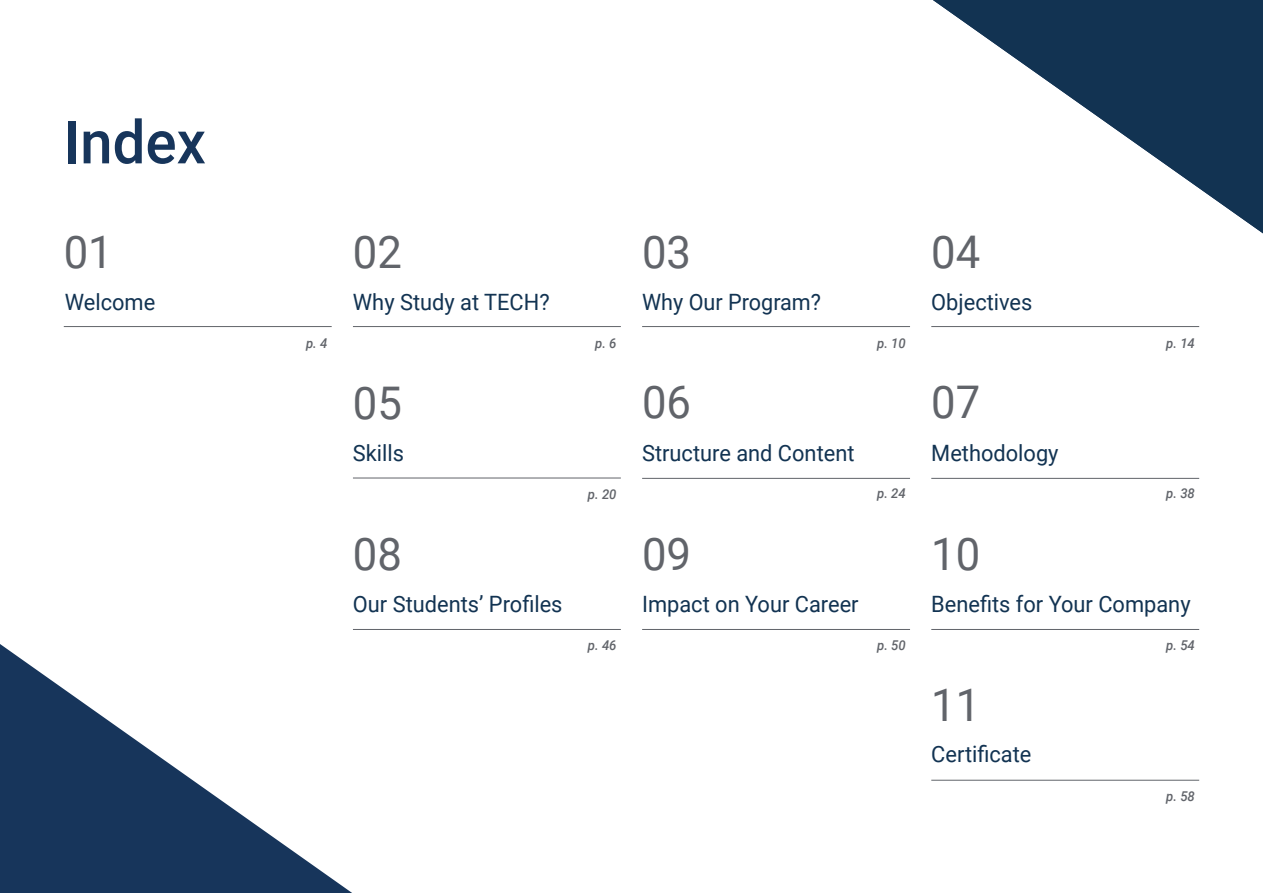
<style>
.page{position:relative;width:1263px;height:893px;background:#fff}
.page>*{position:absolute;margin:0;border:0;box-sizing:border-box;transform-origin:0 0}
.t1{font:500 60px "Roboto";color:#17355b}
.t2{font:45px "Roboto";color:#61646a}
.t3{font:22.5px "Roboto";color:#123352}
.t4{font:22.5px "Roboto";color:#123352;scale:.96 1}
.t5{font:italic 500 13.5px "Roboto";color:#61646a}
</style>
<div class="page">
<svg style="left:0;top:644px;width:352px;height:249px"></svg>
<hr style="left:64px;top:326px;width:268px;height:1px;background:#61646a">
<hr style="left:642px;top:478px;width:268px;height:1px;background:#61646a">
<hr style="left:353px;top:326px;width:268px;height:1px;background:#61646a">
<hr style="left:353px;top:478px;width:268px;height:1px;background:#61646a">
<hr style="left:931px;top:478px;width:268px;height:1px;background:#61646a">
<hr style="left:642px;top:629px;width:268px;height:1px;background:#61646a">
<hr style="left:931px;top:629px;width:268px;height:1px;background:#61646a">
<hr style="left:931px;top:780px;width:268px;height:1px;background:#61646a">
<hr style="left:642px;top:326px;width:268px;height:1px;background:#61646a">
<hr style="left:353px;top:629px;width:268px;height:1px;background:#61646a">
<hr style="left:931px;top:326px;width:268px;height:1px;background:#61646a">
<svg style="left:933px;top:0;width:330px;height:233px"></svg>
<h1 class="t1" style="left:64px;top:100px;width:144px">Index</h1>
<h2 class="t2" style="left:64px;top:220px;width:51px">01</h2>
<h2 class="t2" style="left:353px;top:220px;width:51px">02</h2>
<h2 class="t2" style="left:642px;top:220px;width:51px">03</h2>
<h2 class="t2" style="left:931px;top:220px;width:51px">04</h2>
<p class="t3" style="left:65px;top:286px;width:92px">Welcome</p>
<p class="t3" style="left:931px;top:286px;width:103px">Objectives</p>
<p class="t3" style="left:353px;top:286px;width:198px">Why Study at TECH?</p>
<p class="t4" style="left:642px;top:286px;width:188px">Why Our Program?</p>
<p class="t5" style="left:306px;top:333px;width:23px">p. 4</p>
<h2 class="t2" style="left:353px;top:371px;width:51px">05</h2>
<p class="t5" style="left:595px;top:333px;width:23px">p. 6</p>
<h2 class="t2" style="left:642px;top:371px;width:51px">06</h2>
<p class="t3" style="left:353px;top:437px;width:53px">Skills</p>
<p class="t3" style="left:642px;top:437px;width:214px">Structure and Content</p>
<p class="t5" style="left:877px;top:333px;width:30px">p. 10</p>
<h2 class="t2" style="left:931px;top:371px;width:51px">07</h2>
<p class="t3" style="left:931px;top:437px;width:129px">Methodology</p>
<p class="t5" style="left:1166px;top:333px;width:30px">p. 14</p>
<h2 class="t2" style="left:353px;top:522px;width:51px">08</h2>
<p class="t3" style="left:353px;top:588px;width:211px">Our Students’ Profiles</p>
<p class="t5" style="left:588px;top:485px;width:30px">p. 20</p>
<p class="t5" style="left:1166px;top:484px;width:30px">p. 38</p>
<p class="t5" style="left:877px;top:484px;width:30px">p. 24</p>
<h2 class="t2" style="left:642px;top:522px;width:51px">09</h2>
<h2 class="t2" style="left:931px;top:522px;width:51px">10</h2>
<p class="t5" style="left:588px;top:636px;width:30px">p. 46</p>
<p class="t3" style="left:642px;top:588px;width:218px">Impact on Your Career</p>
<p class="t3" style="left:931px;top:588px;width:261px">Benefits for Your Company</p>
<p class="t5" style="left:877px;top:636px;width:30px">p. 50</p>
<p class="t5" style="left:1166px;top:636px;width:30px">p. 54</p>
<h2 class="t2" style="left:931px;top:673px;width:51px">11</h2>
<p class="t3" style="left:931px;top:738px;width:102px">Certificate</p>
<p class="t5" style="left:1166px;top:787px;width:30px">p. 58</p>
</div>
